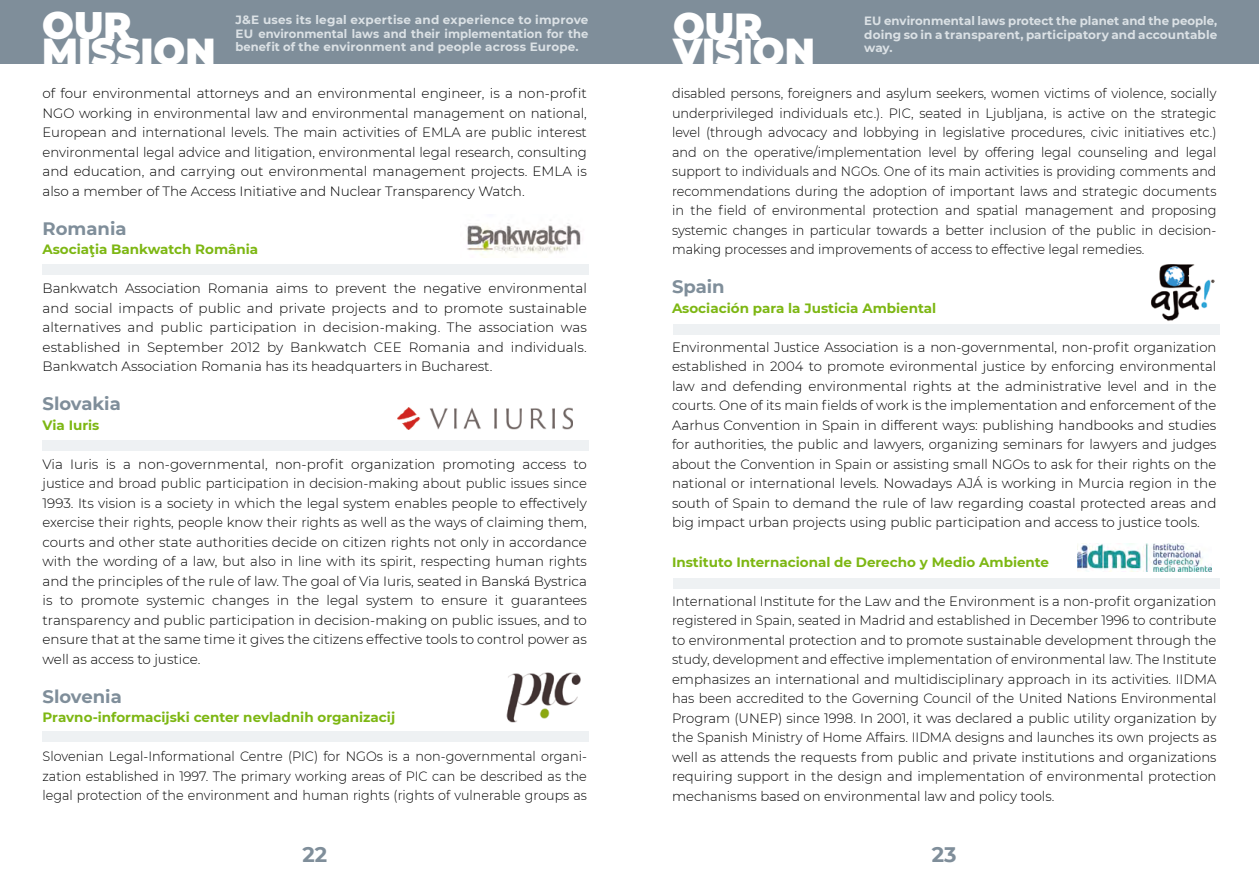
<style>
.page{position:relative;width:1259px;height:893px;background:#fff}
.page>*{position:absolute;margin:0;border:0;box-sizing:border-box;transform-origin:0 0}
.t1{font:900 37.5px "Montserrat";color:#fff}
.t2{font:700 21px "Montserrat";color:#7f8e9a}
.Default{font:700 18px "Montserrat";color:#7f8e9a}
.Default-2{font:300 13.5px/19.5px "Montserrat";color:#000;text-align:justify}
.Default-3{font:300 13.5px/19.5px "Montserrat";color:#000;text-align:justify;scale:.95 1}
.Default-4{font:700 13.5px "Montserrat";color:#7db713}
.t3{font:700 12px/13.5px "Montserrat";letter-spacing:.005em;color:#dbe1e5}
</style>
<div class="page">
<div style="left:0;top:0;width:1259px;height:64px;background:#7f8e9a"></div>
<img style="left:467px;top:220px;width:114px;height:36px">
<img style="left:397px;top:408px;width:175px;height:22px">
<img style="left:506px;top:672px;width:75px;height:51px">
<img style="left:1151px;top:264px;width:64px;height:57px">
<svg style="left:1082px;top:543px;width:130px;height:29px"></svg>
<img style="left:1077px;top:544px;width:134px;height:27px">
<div style="left:43px;top:264px;width:546px;height:11px;background:#eef1f3"></div>
<div style="left:43px;top:440px;width:546px;height:10px;background:#eef1f3"></div>
<div style="left:43px;top:731px;width:546px;height:11px;background:#eef1f3"></div>
<div style="left:673px;top:324px;width:546px;height:11px;background:#eef1f3"></div>
<div style="left:673px;top:578px;width:546px;height:10px;background:#eef1f3"></div>
<h1 class="t1" style="left:42px;top:-2px;width:91px">OUR</h1>
<h1 class="t1" style="left:42px;top:23px;width:175px">MISSION</h1>
<p class="t3" style="left:235px;top:13px;width:354px;text-align:justify">J&amp;E uses its legal expertise and experience to improve EU environmental laws and their implementation for the benefit of the environment and people across Europe.</p>
<p class="Default-2" style="left:43px;top:83px;width:546px">of four environmental attorneys and an environmental engineer, is a non-profit NGO working in environmental law and environmental management on national, European and international levels. The main activities of EMLA are public interest environmental legal advice and litigation, environmental legal research, consulting and education, and carrying out environmental management projects. EMLA is also a member of The Access Initiative and Nuclear Transparency Watch.</p>
<p class="Default" style="left:43px;top:215px;width:85px">Romania</p>
<p class="Default-4" style="left:43px;top:240px;width:217px">Asociaţia Bankwatch România</p>
<p class="Default-2" style="left:43px;top:278px;width:546px">Bankwatch Association Romania aims to prevent the negative environmental and social impacts of public and private projects and to promote sustainable alternatives and public participation in decision-making. The association was established in September 2012 by Bankwatch CEE Romania and individuals.<br>Bankwatch Association Romania has its headquarters in Bucharest.</p>
<p class="Default" style="left:43px;top:391px;width:80px">Slovakia</p>
<p class="Default-4" style="left:43px;top:415px;width:58px">Via Iuris</p>
<p class="Default-2" style="left:43px;top:454px;width:546px">Via Iuris is a non-governmental, non-profit organization promoting access to justice and broad public participation in decision-making about public issues since 1993. Its vision is a society in which the legal system enables people to effectively exercise their rights, people know their rights as well as the ways of claiming them, courts and other state authorities decide on citizen rights not only in accordance with the wording of a law, but also in line with its spirit, respecting human rights and the principles of the rule of law. The goal of Via Iuris, seated in Banská Bystrica is to promote systemic changes in the legal system to ensure it guarantees transparency and public participation in decision-making on public issues, and to ensure that at the same time it gives the citizens effective tools to control power as well as access to justice.</p>
<p class="Default" style="left:43px;top:683px;width:81px">Slovenia</p>
<p class="Default-4" style="left:43px;top:708px;width:354px">Pravno-informacijski center nevladnih organizacij</p>
<p class="Default-3" style="left:43px;top:746px;width:574px">Slovenian Legal-Informational Centre (PIC) for NGOs is a non-governmental organi&shy;zation established in 1997. The primary working areas of PIC can be described as the legal protection of the environment and human rights (rights of vulnerable groups as</p>
<h1 class="t1" style="left:673px;top:-2px;width:91px">OUR</h1>
<h1 class="t1" style="left:673px;top:24px;width:143px">VISION</h1>
<p class="t3" style="left:864px;top:40px;width:30px">way.</p>
<p class="t3" style="left:864px;top:13px;width:354px">EU environmental laws protect the planet and the people, doing so in a transparent, participatory and accountable</p>
<p class="Default-3" style="left:672px;top:83px;width:574px">disabled persons, foreigners and asylum seekers, women victims of violence, socially underprivileged individuals etc.). PIC, seated in Ljubljana, is active on the strategic level (through advocacy and lobbying in legislative procedures, civic initiatives etc.) and on the operative/implementation level by offering legal counseling and legal support to individuals and NGOs. One of its main activities is providing comments and recommendations during the adoption of important laws and strategic documents in the field of environmental protection and spatial management and proposing systemic changes in particular towards a better inclusion of the public in decision&shy;making processes and improvements of access to effective legal remedies.</p>
<p class="Default" style="left:672px;top:274px;width:54px">Spain</p>
<p class="Default-4" style="left:672px;top:298px;width:266px">Asociación para la Justicia Ambiental</p>
<p class="Default-2" style="left:672px;top:337px;width:546px">Environmental Justice Association is a non-governmental, non-profit organization established in 2004 to promote evironmental justice by enforcing environmental law and defending environmental rights at the administrative level and in the courts. One of its main fields of work is the implementation and enforcement of the Aarhus Convention in Spain in different ways: publishing handbooks and studies for authorities, the public and lawyers, organizing seminars for lawyers and judges about the Convention in Spain or assisting small NGOs to ask for their rights on the national or international levels. Nowadays AJÁ is working in Murcia region in the south of Spain to demand the rule of law regarding coastal protected areas and big impact urban projects using public participation and access to justice tools.</p>
<p class="Default-4" style="left:672px;top:552px;width:378px">Instituto Internacional de Derecho y Medio Ambiente</p>
<p class="Default-2" style="left:672px;top:591px;width:546px">International Institute for the Law and the Environment is a non-profit organization registered in Spain, seated in Madrid and established in December 1996 to contribute to environmental protection and to promote sustainable development through the study, development and effective implementation of environmental law. The Institute emphasizes an international and multidisciplinary approach in its activities. IIDMA has been accredited to the Governing Council of the United Nations Environmental Program (UNEP) since 1998. In 2001, it was declared a public utility organization by the Spanish Ministry of Home Affairs. IIDMA designs and launches its own projects as well as attends the requests from public and private institutions and organizations requiring support in the design and implementation of environmental protection mechanisms based on environmental law and policy tools.</p>
<h2 class="t2" style="left:302px;top:840px;width:26px">22</h2>
<h2 class="t2" style="left:932px;top:840px;width:26px">23</h2>
</div>
